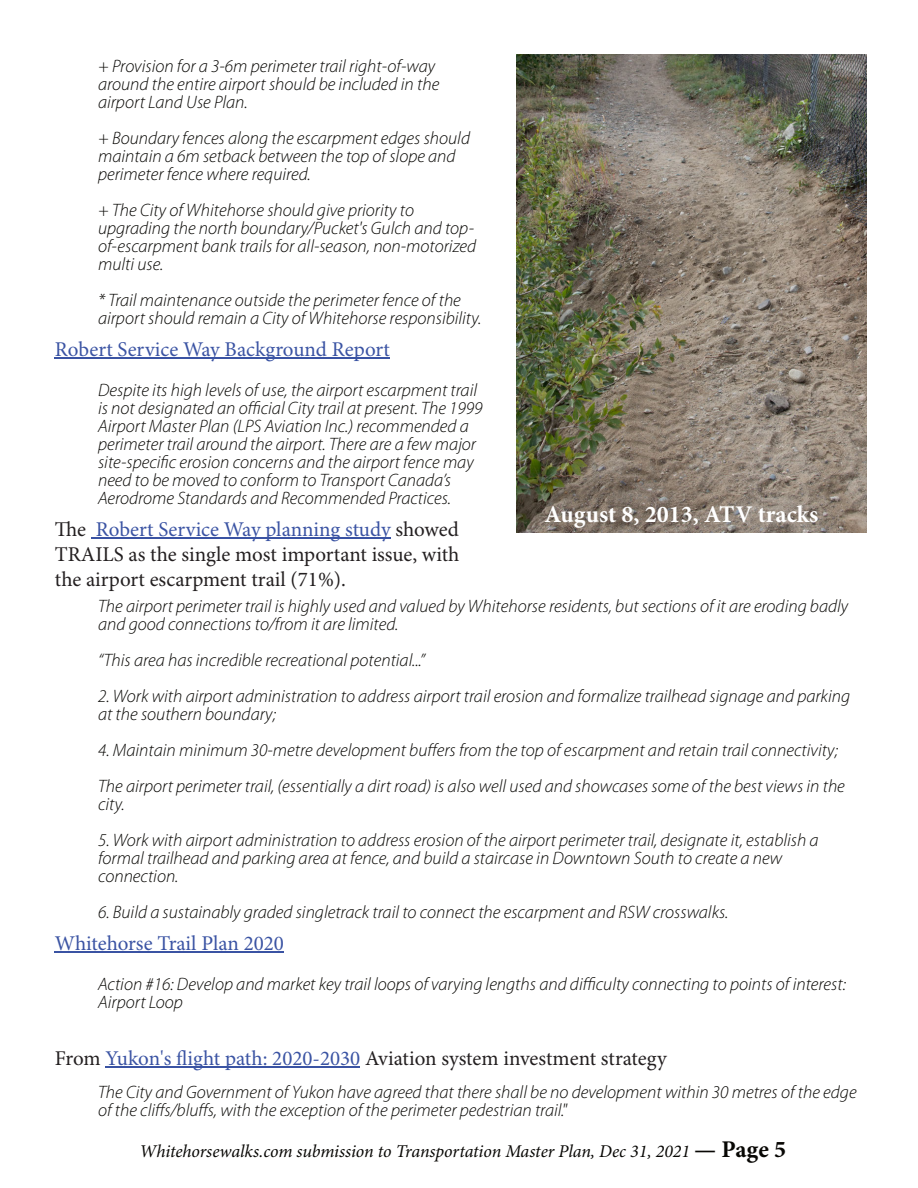
<style>
.page{position:relative;width:918px;height:1188px;background:#fff}
.page>*{position:absolute;margin:0;border:0;box-sizing:border-box;transform-origin:0 0}
.t1{font:700 24px "Minion Pro";color:#fff}
.t2{font:21px/25.2px "Minion Pro";color:#231f20;text-align:justify}
.t3{font:21px "Minion Pro";color:#3a53a3}
.t4{font:italic 300 18px/18px "Myriad Pro";color:#080704}
.t5{font:italic 18px "Minion Pro";letter-spacing:-.01em;color:#080704}
.s1{color:#3a53a3}
.s2{font-weight:700;font-style:normal;font-size:24px}
</style>
<div class="page">
<hr style="left:55px;top:358px;width:335px;height:1px;background:#3a53a3">
<hr style="left:91px;top:538px;width:300px;height:1px;background:#3a53a3">
<hr style="left:55px;top:952px;width:229px;height:1px;background:#3a53a3">
<hr style="left:106px;top:1067px;width:254px;height:1px;background:#3a53a3">
<img style="left:516px;top:54px;width:350px;height:479px">
<p class="t4" style="left:98px;top:58px;width:343px">+ Provision for a 3-6m perimeter trail right-of-way around the entire airport should be included in the airport Land Use Plan.</p>
<p class="t4" style="left:98px;top:130px;width:374px">+ Boundary fences along the escarpment edges should maintain a 6m setback between the top of slope and perimeter fence where required.</p>
<p class="t4" style="left:98px;top:202px;width:380px">+ The City of Whitehorse should give priority to upgrading the north boundary/Pucket's Gulch and top&shy;of-escarpment bank trails for all-season, non-motorized multi use.</p>
<p class="t4" style="left:98px;top:292px;width:385px">* Trail maintenance outside the perimeter fence of the airport should remain a City of Whitehorse responsibility.</p>
<p class="t3" style="left:55px;top:341px;width:337px">Robert Service Way Background Report</p>
<p class="t4" style="left:98px;top:382px;width:386px">Despite its high levels of use, the airport escarpment trail is not designated an official City trail at present. The 1999<br>Airport Master Plan (LPS Aviation Inc.) recommended a perimeter trail around the airport. There are a few major site-specific erosion concerns and the airport fence may need to be moved to conform to Transport Canada’s Aerodrome Standards and Recommended Practices.</p>
<p class="t2" style="left:55px;top:519px;width:406px">The <span class="s1">Robert Service Way planning study</span> showed TRAILS as the single most important issue, with the airport escarpment trail (71%).</p>
<p class="t4" style="left:98px;top:598px;width:752px">The airport perimeter trail is highly used and valued by Whitehorse residents, but sections of it are eroding badly and good connections to/from it are limited.</p>
<p class="t4" style="left:98px;top:652px;width:328px">“This area has incredible recreational potential...”</p>
<p class="t4" style="left:98px;top:688px;width:754px">2. Work with airport administration to address airport trail erosion and formalize trailhead signage and parking at the southern boundary;</p>
<p class="t4" style="left:98px;top:734px;width:748px;line-height:36px">4. Maintain minimum 30-metre development buffers from the top of escarpment and retain trail connectivity;<br>The airport perimeter trail, (essentially a dirt road) is also well used and showcases some of the best views in the</p>
<p class="t4" style="left:98px;top:796px;width:28px">city.</p>
<p class="t4" style="left:98px;top:832px;width:722px">5. Work with airport administration to address erosion of the airport perimeter trail, designate it, establish a formal trailhead and parking area at fence, and build a staircase in Downtown South to create a new connection.</p>
<p class="t4" style="left:98px;top:904px;width:632px">6. Build a sustainably graded singletrack trail to connect the escarpment and RSW crosswalks.</p>
<p class="t3" style="left:55px;top:935px;width:231px">Whitehorse Trail Plan 2020</p>
<p class="t4" style="left:98px;top:976px;width:749px">Action #16: Develop and market key trail loops of varying lengths and difficulty connecting to points of interest:<br>Airport Loop</p>
<p class="t2" style="left:55px;top:1048px;width:613px">From <span class="s1">Yukon's flight path: 2020-2030</span> Aviation system investment strategy</p>
<p class="t4" style="left:98px;top:1084px;width:760px">The City and Government of Yukon have agreed that there shall be no development within 30 metres of the edge of the cliffs/bluffs, with the exception of the perimeter pedestrian trail."</p>
<h1 class="t1" style="left:544px;top:505px;width:275px">August 8, 2013, ATV tracks</h1>
<p class="t5" style="left:140px;top:1144px;width:648px">Whitehorsewalks.com submission to Transportation Master Plan, Dec 31, 2021 <span class="s2">— Page 5</span></p>
</div>
